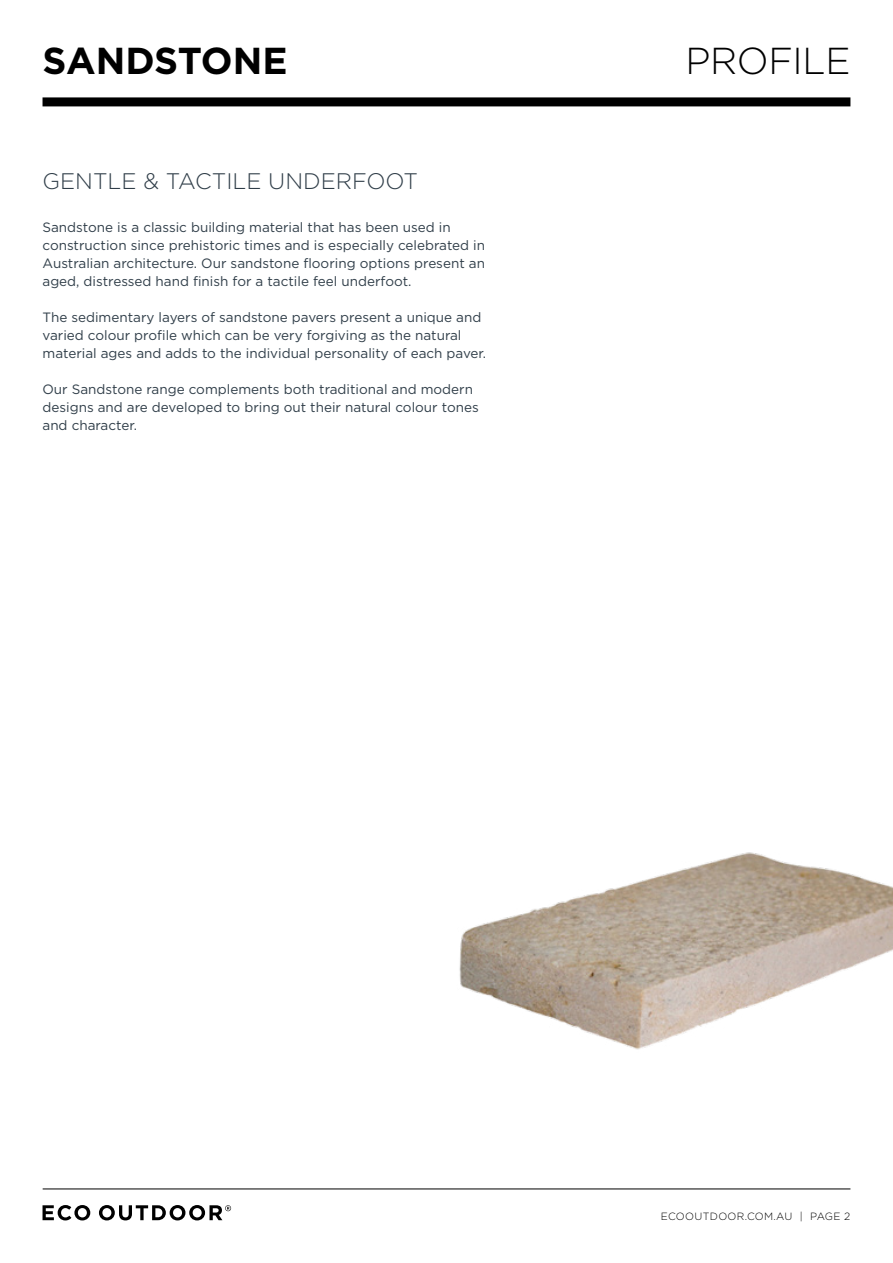
<style>
.page{position:relative;width:893px;height:1263px;background:#fff}
.page>*{position:absolute;margin:0;border:0;box-sizing:border-box;transform-origin:0 0}
.t1{font:700 37.5px "Gotham";letter-spacing:-.005em;color:#000}
.t2{font:300 37.5px "Gotham";letter-spacing:-.01em;color:#000}
.t3{font:300 22.5px "Gotham";color:#303e49}
.t4{font:13.5px/18px "Gotham";color:#303e49}
.t5{font:300 10.5px "Gotham";letter-spacing:.03em;color:#000}
</style>
<div class="page">
<hr style="left:43px;top:1188px;width:807px;height:1px;background:#000">
<svg style="left:43px;top:1205px;width:47px;height:15px"></svg>
<svg style="left:99px;top:1205px;width:132px;height:15px"></svg>
<div style="left:43px;top:97px;width:807px;height:9px;background:#000"></div>
<img style="left:459px;top:852px;width:434px;height:198px">
<h1 class="t1" style="left:43px;top:39px;width:246px">SANDSTONE</h1>
<h1 class="t2" style="left:685px;top:40px;width:167px">PROFILE</h1>
<h2 class="t3" style="left:43px;top:168px;width:377px">GENTLE &amp; TACTILE UNDERFOOT</h2>
<p class="t4" style="left:43px;top:218px;width:444px">Sandstone is a classic building material that has been used in construction since prehistoric times and is especially celebrated in Australian architecture. Our sandstone flooring options present an aged, distressed hand finish for a tactile feel underfoot.</p>
<p class="t4" style="left:43px;top:308px;width:445px">The sedimentary layers of sandstone pavers present a unique and varied colour profile which can be very forgiving as the natural material ages and adds to the individual personality of each paver.</p>
<p class="t4" style="left:43px;top:380px;width:438px">Our Sandstone range complements both traditional and modern designs and are developed to bring out their natural colour tones and character.</p>
<p class="t5" style="left:661px;top:1210px;width:191px">ECOOUTDOOR.COM.AU | PAGE 2</p>
</div>
